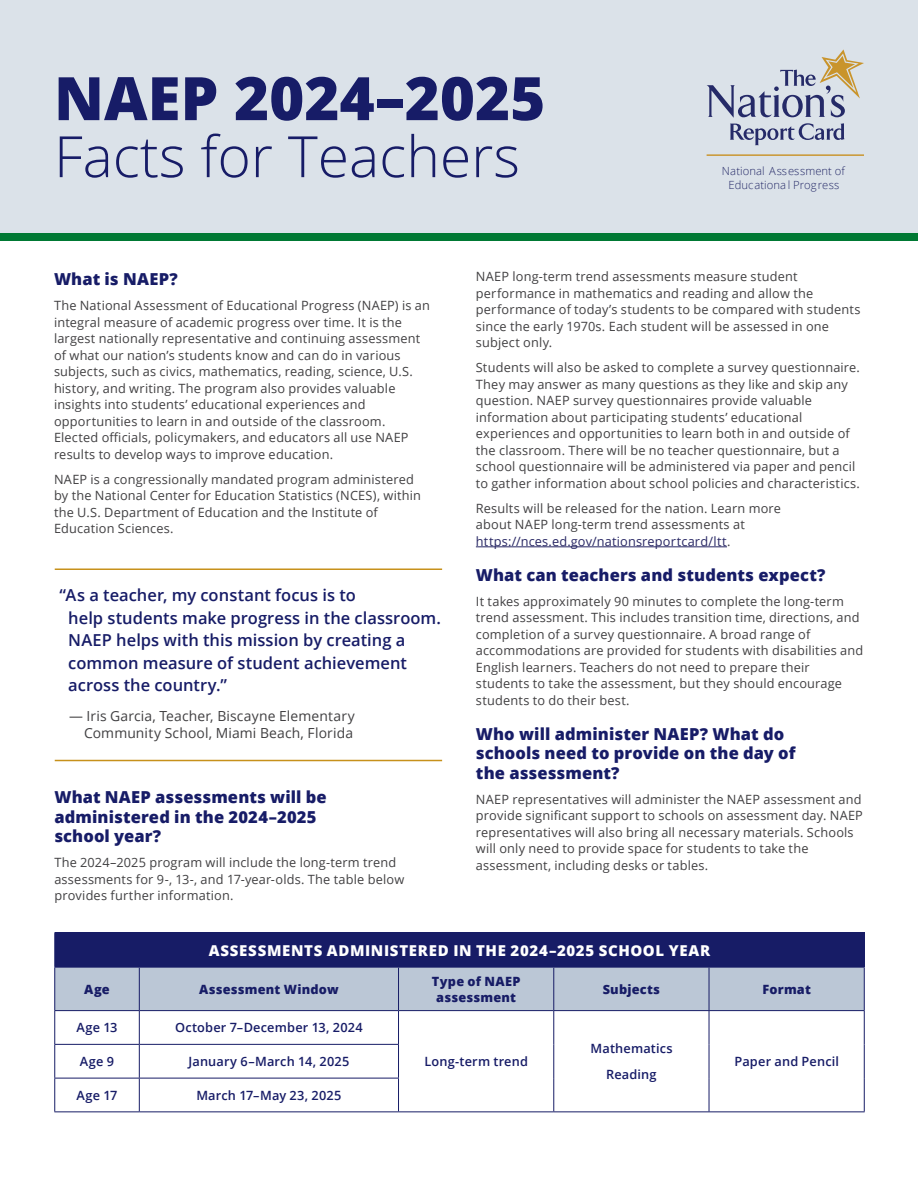
<style>
.page{position:relative;width:918px;height:1188px;background:#fff}
.page>*{position:absolute;margin:0;border:0;box-sizing:border-box;transform-origin:0 0}
.t1{font:800 60px "Open Sans";color:#171c67}
.t2{font:300 57px "Open Sans";color:#171c67}
.NAEP_subhead{font:800 16.5px/19.5px "Open Sans";letter-spacing:.005em;color:#171c67}
.Subhead{font:600 16.5px/22.5px "Open Sans";color:#171c67}
.Subhead-2{font:800 15px "Open Sans";letter-spacing:.045em;color:#fff}
.Subhead-3{font:13.95px/16.6px "Open Sans";letter-spacing:.01em;color:#414042;text-align:right}
.Subhead-4{font:12.75px/16.5px "Open Sans";letter-spacing:.015em;color:#414042}
.Subhead-5{font:600 12.75px/25.5px "Open Sans";letter-spacing:.01em;color:#171c67;text-align:center}
.Subhead-6{font:800 12.75px/16.5px "Open Sans";letter-spacing:.015em;color:#171c66;text-align:center}
.t3{font:300 11.25px/13.8px "Open Sans";color:#252a68;text-align:center}
.s1{color:#282764}
</style>
<div class="page">
<hr style="left:55px;top:760px;width:387px;height:1px;background:#c7911b">
<hr style="left:55px;top:568px;width:387px;height:2px;background:#c7911b">
<div style="left:0;top:0;width:918px;height:237px;background:#dbe2e9"></div>
<svg style="left:707px;top:49px;width:157px;height:96px"></svg>
<hr style="left:707px;top:154px;width:157px;height:2px;background:#c9942b">
<div style="left:0;top:233px;width:918px;height:7px;background:#007934"></div>
<hr style="left:476px;top:547px;width:251px;height:1px;background:#282764">
<div style="left:55px;top:933px;width:809px;height:34px;background:#171c66"></div>
<div style="left:55px;top:968px;width:809px;height:42px;background:#bbc7d6"></div>
<hr style="left:54px;top:932px;width:85px;height:1px;background:#171c66">
<hr style="left:54px;top:933px;width:1px;height:34px;background:#171c66">
<hr style="left:139px;top:932px;width:260px;height:1px;background:#171c66">
<hr style="left:399px;top:932px;width:155px;height:1px;background:#171c66">
<hr style="left:554px;top:932px;width:155px;height:1px;background:#171c66">
<hr style="left:709px;top:932px;width:156px;height:1px;background:#171c66">
<hr style="left:864px;top:933px;width:1px;height:34px;background:#171c66">
<hr style="left:54px;top:967px;width:85px;height:1px;background:#171c66">
<hr style="left:54px;top:968px;width:1px;height:42px;background:#171c66">
<hr style="left:139px;top:967px;width:260px;height:1px;background:#171c66">
<hr style="left:139px;top:968px;width:1px;height:42px;background:#171c66">
<hr style="left:399px;top:967px;width:155px;height:1px;background:#171c66">
<hr style="left:398px;top:968px;width:1px;height:42px;background:#171c66">
<hr style="left:554px;top:967px;width:155px;height:1px;background:#171c66">
<hr style="left:553px;top:968px;width:1px;height:42px;background:#171c66">
<hr style="left:709px;top:967px;width:156px;height:1px;background:#171c66">
<hr style="left:709px;top:968px;width:1px;height:42px;background:#171c66">
<hr style="left:864px;top:968px;width:1px;height:42px;background:#171c66">
<hr style="left:54px;top:1010px;width:85px;height:1px;background:#171c66">
<hr style="left:54px;top:1011px;width:1px;height:33px;background:#171c66">
<hr style="left:139px;top:1010px;width:260px;height:1px;background:#171c66">
<hr style="left:139px;top:1011px;width:1px;height:33px;background:#171c66">
<hr style="left:399px;top:1010px;width:155px;height:1px;background:#171c66">
<hr style="left:398px;top:1011px;width:1px;height:33px;background:#171c66">
<hr style="left:554px;top:1010px;width:155px;height:1px;background:#171c66">
<hr style="left:553px;top:1011px;width:1px;height:33px;background:#171c66">
<hr style="left:709px;top:1010px;width:156px;height:1px;background:#171c66">
<hr style="left:709px;top:1011px;width:1px;height:33px;background:#171c66">
<hr style="left:864px;top:1011px;width:1px;height:33px;background:#171c66">
<hr style="left:54px;top:1044px;width:85px;height:1px;background:#171c66">
<hr style="left:54px;top:1045px;width:1px;height:33px;background:#171c66">
<hr style="left:139px;top:1044px;width:260px;height:1px;background:#171c66">
<hr style="left:139px;top:1045px;width:1px;height:33px;background:#171c66">
<hr style="left:398px;top:1045px;width:1px;height:33px;background:#171c66">
<hr style="left:553px;top:1044px;width:1px;height:34px;background:#171c66">
<hr style="left:709px;top:1044px;width:1px;height:34px;background:#171c66">
<hr style="left:864px;top:1044px;width:1px;height:34px;background:#171c66">
<hr style="left:54px;top:1078px;width:85px;height:1px;background:#171c66">
<hr style="left:54px;top:1078px;width:1px;height:33px;background:#171c66">
<hr style="left:139px;top:1078px;width:260px;height:1px;background:#171c66">
<hr style="left:139px;top:1078px;width:1px;height:33px;background:#171c66">
<hr style="left:398px;top:1078px;width:1px;height:33px;background:#171c66">
<hr style="left:553px;top:1078px;width:1px;height:33px;background:#171c66">
<hr style="left:709px;top:1078px;width:1px;height:33px;background:#171c66">
<hr style="left:864px;top:1078px;width:1px;height:33px;background:#171c66">
<hr style="left:54px;top:1111px;width:85px;height:1px;background:#171c66">
<hr style="left:139px;top:1111px;width:260px;height:1px;background:#171c66">
<hr style="left:399px;top:1111px;width:155px;height:1px;background:#171c66">
<hr style="left:554px;top:1111px;width:155px;height:1px;background:#171c66">
<hr style="left:709px;top:1111px;width:156px;height:1px;background:#171c66">
<p class="t1" style="left:54px;top:53px;width:493px">NAEP 2024–2025</p>
<p class="t2" style="left:54px;top:117px;width:467px">Facts for Teachers</p>
<p class="t3" style="left:722px;top:163px;width:124px">National Assessment of<br>Educationa l Progress</p>
<p class="NAEP_subhead" style="left:54px;top:269px;width:125px">What is NAEP?</p>
<p class="Subhead-4" style="left:54px;top:297px;width:377px">The National Assessment of Educational Progress (NAEP) is an integral measure of academic progress over time. It is the largest nationally representative and continuing assessment of what our nation’s students know and can do in various subjects, such as civics, mathematics, reading, science, U.S. history, and writing. The program also provides valuable insights into students’ educational experiences and opportunities to learn in and outside of the classroom.<br>Elected officials, policymakers, and educators all use NAEP results to develop ways to improve education.</p>
<p class="Subhead-4" style="left:54px;top:471px;width:369px">NAEP is a congressionally mandated program administered by the National Center for Education Statistics (NCES), within the U.S. Department of Education and the Institute of Education Sciences.</p>
<p class="Subhead" style="left:68px;top:584px;width:374px;text-indent:-9px">“As a teacher, my constant focus is to<br>help students make progress in the classroom.<br>NAEP helps with this mission by creating a common measure of student achievement across the country.”</p>
<p class="Subhead-3" style="left:69px;top:707px;width:287px">— Iris Garcia, Teacher, Biscayne Elementary<br>Community School, Miami Beach, Florida</p>
<p class="NAEP_subhead" style="left:54px;top:787px;width:274px">What NAEP assessments will be administered in the 2024–2025 school year?</p>
<p class="Subhead-4" style="left:54px;top:854px;width:351px">The 2024–2025 program will include the long-term trend assessments for 9-, 13-, and 17-year-olds. The table below provides further information.</p>
<p class="Subhead-4" style="left:476px;top:268px;width:386px">NAEP long-term trend assessments measure student performance in mathematics and reading and allow the performance of today’s students to be compared with students since the early 1970s. Each student will be assessed in one subject only.</p>
<p class="Subhead-4" style="left:476px;top:359px;width:386px">Students will also be asked to complete a survey questionnaire.<br>They may answer as many questions as they like and skip any question. NAEP survey questionnaires provide valuable information about participating students’ educational experiences and opportunities to learn both in and outside of the classroom. There will be no teacher questionnaire, but a school questionnaire will be administered via paper and pencil to gather information about school policies and characteristics.</p>
<p class="Subhead-4" style="left:476px;top:500px;width:307px">Results will be released for the nation. Learn more about NAEP long-term trend assessments at <span class="s1">https://nces.ed.gov/nationsreportcard/ltt</span>.</p>
<p class="NAEP_subhead" style="left:476px;top:564px;width:351px">What can teachers and students expect?</p>
<p class="Subhead-4" style="left:476px;top:593px;width:389px">It takes approximately 90 minutes to complete the long-term trend assessment. This includes transition time, directions, and completion of a survey questionnaire. A broad range of accommodations are provided for students with disabilities and English learners. Teachers do not need to prepare their students to take the assessment, but they should encourage students to do their best.</p>
<p class="NAEP_subhead" style="left:476px;top:723px;width:321px">Who will administer NAEP? What do schools need to provide on the day of the assessment?</p>
<p class="Subhead-4" style="left:476px;top:791px;width:389px">NAEP representatives will administer the NAEP assessment and provide significant support to schools on assessment day. NAEP representatives will also bring all necessary materials. Schools will only need to provide space for students to take the assessment, including desks or tables.</p>
<p class="Subhead-2" style="left:209px;top:939px;width:503px">ASSESSMENTS ADMINISTERED IN THE 2024–2025 SCHOOL YEAR</p>
<p class="Subhead-6" style="left:84px;top:980px;width:27px">Age</p>
<p class="Subhead-6" style="left:199px;top:980px;width:141px">Assessment Window</p>
<p class="Subhead-6" style="left:432px;top:972px;width:90px">Type of NAEP assessment</p>
<p class="Subhead-6" style="left:603px;top:980px;width:59px">Subjects</p>
<p class="Subhead-6" style="left:762px;top:980px;width:50px">Format</p>
<p class="Subhead-5" style="left:77px;top:1015px;width:43px">Age 13</p>
<p class="Subhead-5" style="left:175px;top:1015px;width:189px">October 7–December 13, 2024</p>
<p class="Subhead-5" style="left:425px;top:1048px;width:105px">Long-term trend</p>
<p class="Subhead-5" style="left:591px;top:1036px;width:83px">Mathematics<br>Reading</p>
<p class="Subhead-5" style="left:80px;top:1048px;width:36px">Age 9</p>
<p class="Subhead-5" style="left:189px;top:1048px;width:162px">January 6–March 14, 2025</p>
<p class="Subhead-5" style="left:735px;top:1048px;width:106px">Paper and Pencil</p>
<p class="Subhead-5" style="left:77px;top:1082px;width:42px">Age 17</p>
<p class="Subhead-5" style="left:196px;top:1082px;width:147px">March 17–May 23, 2025</p>
</div>
